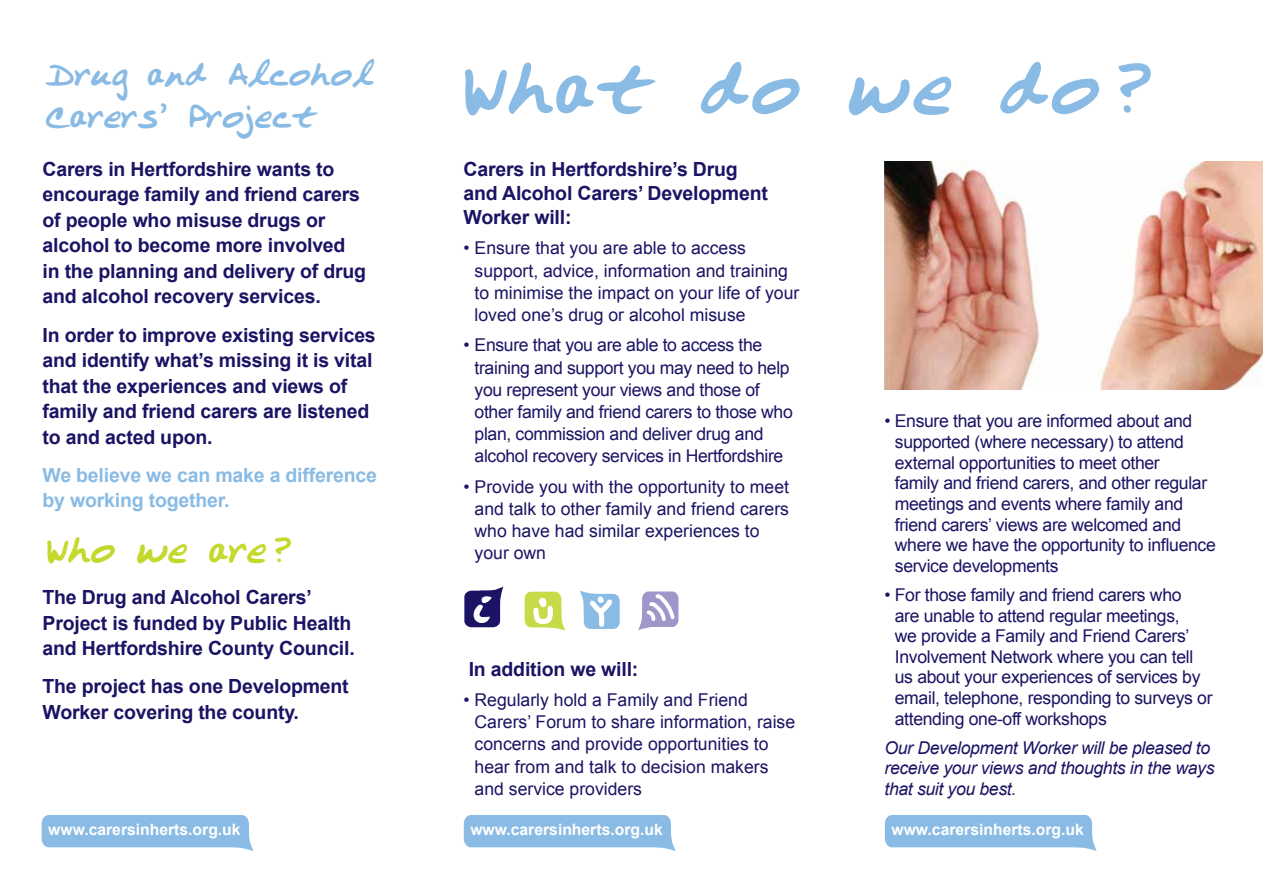
<style>
.page{position:relative;width:1263px;height:893px;background:#fff}
.page>*{position:absolute;margin:0;border:0;box-sizing:border-box;transform-origin:0 0}
.t1{font:75px "Rustys Hand";letter-spacing:.03em;color:#89bbe4}
.t2{font:37.5px "Rustys Hand";color:#c4d82e}
.t3{font:33px/42px "Rustys Hand";color:#89bbe4}
.t4{font:700 19.5px/25.5px "Arial";letter-spacing:-.01em;color:#1b1464}
.t5{font:700 19.5px/25.5px "Arial";letter-spacing:-.01em;color:#89bbe4}
.t6{font:17.7px/20.5px "Arial";letter-spacing:-.02em;color:#1b1464}
.t7{font:17.7px/22px "Arial";color:#1b1464}
.t8{font:italic 17.7px/20.5px "Arial";letter-spacing:-.02em;color:#1b1464}
.t9{font:700 15.75px "Arial";color:#fff}
</style>
<div class="page">
<img style="left:884px;top:162px;width:379px;height:227px">
<svg style="left:464px;top:586px;width:39px;height:41px"></svg>
<svg style="left:638px;top:591px;width:40px;height:39px"></svg>
<svg style="left:580px;top:591px;width:40px;height:38px"></svg>
<svg style="left:525px;top:592px;width:40px;height:39px"></svg>
<svg style="left:42px;top:815px;width:212px;height:36px;background:#97c3e7"></svg>
<svg style="left:885px;top:815px;width:212px;height:36px;background:#97c3e7"></svg>
<svg style="left:464px;top:815px;width:212px;height:36px;background:#97c3e7"></svg>
<h3 class="t3" style="left:43px;top:53px;width:332px">Drug and Alcohol<br>Carers’ Project</h3>
<p class="t4" style="left:43px;top:156px;width:325px">Carers in Hertfordshire wants to encourage family and friend carers of people who misuse drugs or alcohol to become more involved in the planning and delivery of drug and alcohol recovery services.</p>
<p class="t4" style="left:43px;top:322px;width:335px">In order to improve existing services and identify what’s missing it is vital that the experiences and views of family and friend carers are listened to and acted upon.</p>
<p class="t5" style="left:43px;top:462px;width:336px">We believe we can make a difference by working together.</p>
<h2 class="t2" style="left:43px;top:527px;width:250px">Who we are?</h2>
<p class="t4" style="left:43px;top:585px;width:314px">The Drug and Alcohol Carers’<br>Project is funded by Public Health and Hertfordshire County Council.</p>
<p class="t4" style="left:43px;top:674px;width:308px">The project has one Development<br>Worker covering the county.</p>
<h1 class="t1" style="left:455px;top:43px;width:697px">What do we do?</h1>
<p class="t4" style="left:463px;top:157px;width:306px;line-height:24px">Carers in Hertfordshire’s Drug and Alcohol Carers’ Development<br>Worker will:</p>
<p class="t7" style="left:475px;top:237px;width:326px;text-indent:-11px">• Ensure that you are able to access support, advice, information and training to minimise the impact on your life of your loved one’s drug or alcohol misuse</p>
<p class="t6" style="left:475px;top:334px;width:320px;line-height:22px;text-indent:-11px">• Ensure that you are able to access the training and support you may need to help you represent your views and those of other family and friend carers to those who plan, commission and deliver drug and alcohol recovery services in Hertfordshire</p>
<p class="t7" style="left:475px;top:475px;width:316px;text-indent:-11px">• Provide you with the opportunity to meet and talk to other family and friend carers who have had similar experiences to your own</p>
<p class="t4" style="left:469px;top:656px;width:171px">In addition we will:</p>
<p class="t7" style="left:475px;top:689px;width:322px;text-indent:-11px">• Regularly hold a Family and Friend Carers’ Forum to share information, raise concerns and provide opportunities to hear from and talk to decision makers and service providers</p>
<p class="t6" style="left:895px;top:411px;width:322px;text-indent:-10px">• Ensure that you are informed about and supported (where necessary) to attend external opportunities to meet other<br>family and friend carers, and other regular meetings and events where family and friend carers’ views are welcomed and where we have the opportunity to influence service developments</p>
<p class="t6" style="left:895px;top:584px;width:319px;text-indent:-10px">• For those family and friend carers who<br>are unable to attend regular meetings,<br>we provide a Family and Friend Carers’ Involvement Network where you can tell us about your experiences of services by email, telephone, responding to surveys or attending one-off workshops</p>
<p class="t8" style="left:884px;top:737px;width:332px">Our Development Worker will be pleased to receive your views and thoughts in the ways that suit you best.</p>
<p class="t9" style="left:48px;top:819px;width:194px">www.carersinherts.org.uk</p>
<p class="t9" style="left:470px;top:819px;width:194px">www.carersinherts.org.uk</p>
<p class="t9" style="left:891px;top:819px;width:194px">www.carersinherts.org.uk</p>
</div>
